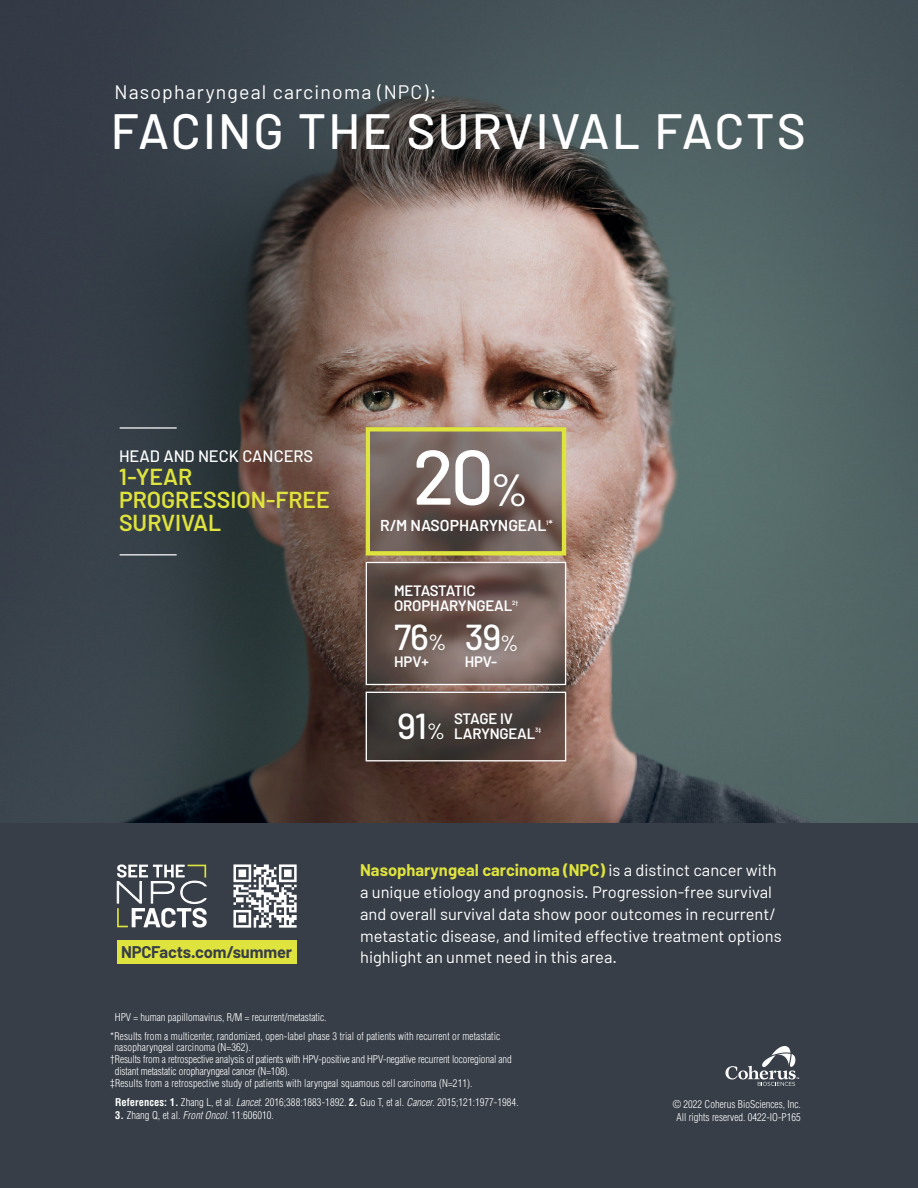
<style>
.page{position:relative;width:918px;height:1188px;background:#fff}
.page>*{position:absolute;margin:0;border:0;box-sizing:border-box;transform-origin:0 0}
.t1{font:500 77.1px "Barlow";color:#fff}
.t2{font:500 49.5px "Barlow";letter-spacing:.045em;color:#fff}
.t3{font:500 36px "Barlow";color:#fff}
.t4{font:600 23.1px/23.2px "Barlow";color:#dfe33d}
.t5{font:19.5px "Barlow";letter-spacing:.06em;color:#fff}
.t6{font:16.5px/21.8px "Barlow";color:#fff}
.t7{font:700 16.5px "Barlow";letter-spacing:-.01em;color:#373e47}
.t8{font:500 16.5px "Barlow";color:#fff}
.t9{font:600 15.75px "Barlow";color:#fff}
.t10{font:600 15px/15px "Barlow";letter-spacing:-.01em;color:#fff}
.t11{font:300 condensed 10.5px/12.6px "Helvetica LT Std";letter-spacing:.005em;color:#fff}
.t12{font:600 6.45px "Barlow";color:#fff}
.t13{font:600 6.15px "Barlow";color:#fff}
.s1{font-size:45px}
.s2{font-size:10.95px}
.s3{font-size:21.9px}
.s4{font-weight:700;color:#dfe33d}
.s5{font-weight:700}
.s6{font-style:italic}
</style>
<div class="page">
<img style="left:0;top:0;width:918px;height:824px">
<hr style="left:120px;top:427px;width:57px;height:2px;background:#fff">
<hr style="left:120px;top:554px;width:57px;height:1px;background:#fff">
<div style="left:366px;top:427px;width:200px;height:129px;border:4px solid #dfe33d"></div>
<div style="left:366px;top:562px;width:200px;height:123px;border:1px solid #fff"></div>
<div style="left:366px;top:692px;width:200px;height:69px;border:1px solid #fff"></div>
<img style="left:386px;top:616px;width:67px;height:43px">
<img style="left:390px;top:705px;width:62px;height:43px">
<img style="left:458px;top:616px;width:67px;height:43px">
<div style="left:0;top:824px;width:918px;height:364px;background:#373e47"></div>
<svg style="left:725px;top:1046px;width:74px;height:40px"></svg>
<div style="left:117px;top:940px;width:180px;height:24px;background:#dfe33d"></div>
<svg style="left:117px;top:864px;width:90px;height:64px"></svg>
<svg style="left:233px;top:864px;width:64px;height:64px"></svg>
<p class="t5" style="left:114px;top:79px;width:323px">Nasopharyngeal carcinoma (NPC):</p>
<p class="t2" style="left:111px;top:100px;width:696px">FACING THE SURVIVAL FACTS</p>
<p class="t8" style="left:119px;top:446px;width:196px">HEAD AND NECK CANCERS</p>
<p class="t4" style="left:119px;top:465px;width:212px">1-YEAR<br>PROGRESSION-FREE<br>SURVIVAL</p>
<p class="t1" style="left:413px;top:429px;width:117px">20<span class="s1">%</span></p>
<p class="t9" style="left:380px;top:516px;width:168px">R/M NASOPHARYNGEAL</p>
<p class="t12" style="left:546px;top:518px;width:8px">1<span class="s2">*</span></p>
<p class="t10" style="left:394px;top:583px;width:120px">METASTATIC<br>OROPHARYNGEAL</p>
<p class="t13" style="left:512px;top:599px;width:8px">2†</p>
<p class="t3" style="left:394px;top:615px;width:54px">76<span class="s3">%</span></p>
<p class="t3" style="left:465px;top:615px;width:55px">39<span class="s3">%</span></p>
<p class="t10" style="left:394px;top:653px;width:36px">HPV+</p>
<p class="t10" style="left:465px;top:653px;width:34px">HPV-</p>
<p class="t3" style="left:397px;top:704px;width:50px">91<span class="s3">%</span></p>
<p class="t10" style="left:454px;top:711px;width:83px">STAGE IV<br>LARYNGEAL</p>
<p class="t13" style="left:535px;top:726px;width:7px">3‡</p>
<p class="t7" style="left:121px;top:941px;width:173px">NPCFacts.com/summer</p>
<p class="t6" style="left:360px;top:859px;width:423px"><span class="s4">Nasopharyngeal carcinoma (NPC)</span> is a distinct cancer with a unique etiology and prognosis. Progression-free survival and overall survival data show poor outcomes in recurrent/ metastatic disease, and limited effective treatment options highlight an unmet need in this area.</p>
<p class="t11" style="left:110px;top:1008px;width:391px;line-height:18.5px;text-indent:5px">HPV = human papillomavirus, R/M = recurrent/metastatic.<br>* Results from a multicenter, randomized, open-label phase 3 trial of patients with recurrent or metastatic</p>
<p class="t11" style="left:110px;top:1041px;width:403px;text-indent:4px">nasopharyngeal carcinoma (N=362).<br>† Results from a retrospective analysis of patients with HPV-positive and HPV-negative recurrent locoregional and</p>
<p class="t11" style="left:110px;top:1064px;width:364px;text-indent:5px">distant metastatic oropharyngeal cancer (N=108).<br>‡ Results from a retrospective study of patients with laryngeal squamous cell carcinoma (N=211).</p>
<p class="t11" style="left:115px;top:1096px;width:405px"><span class="s5">References: 1.</span> Zhang L, et al. <span class="s6">Lancet</span>. 2016;388:1883-1892. <span class="s5">2.</span> Guo T, et al. <span class="s6">Cancer</span>. 2015;121:1977-1984.</p>
<p class="t11" style="left:115px;top:1109px;width:160px"><span class="s5">3.</span> Zhang Q, et al. <span class="s6">Front Oncol</span>. 11:606010.</p>
<p class="t11" style="left:673px;top:1098px;width:129px;text-align:center">© 2022 Coherus BioSciences, Inc.<br>All rights reserved. 0422-IO-P165</p>
</div>
